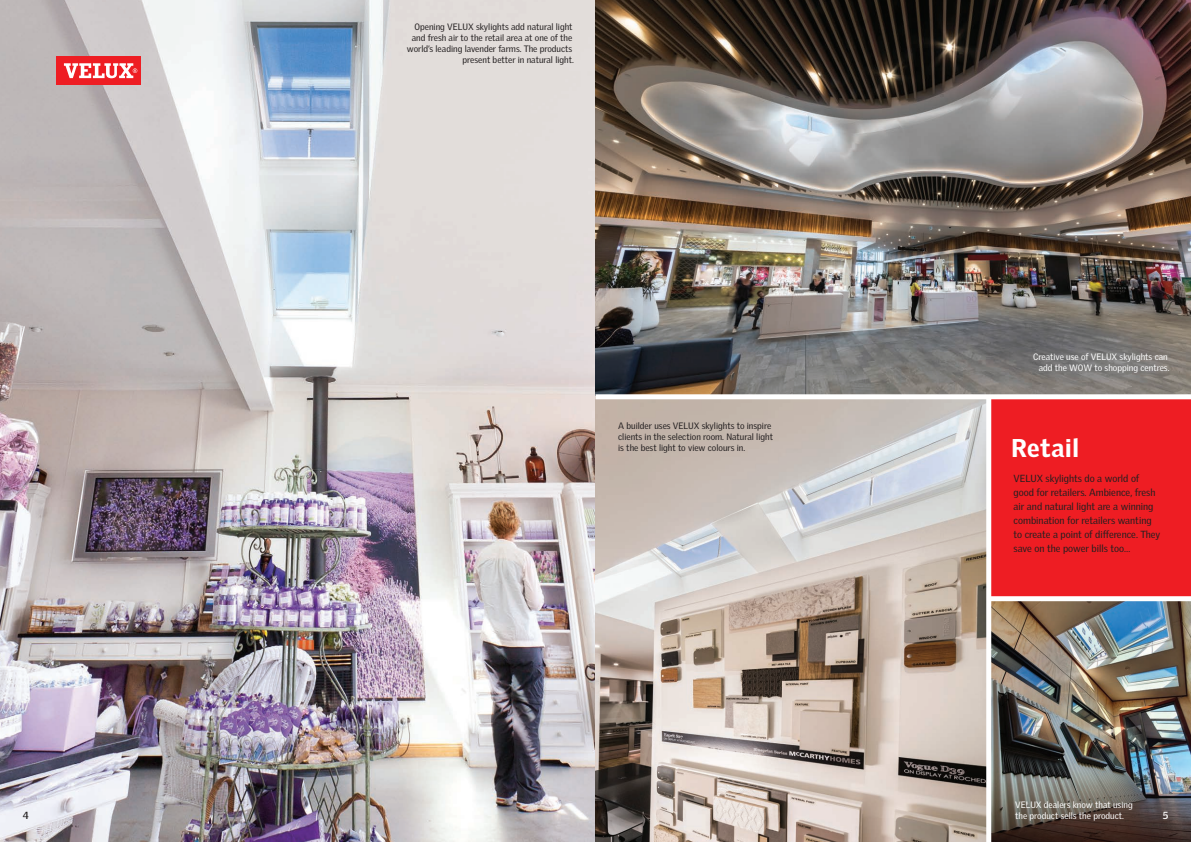
<style>
.page{position:relative;width:1191px;height:842px;background:#fff}
.page>*{position:absolute;margin:0;border:0;box-sizing:border-box;transform-origin:0 0}
.t1{font:900 25px "Velux Gothic";letter-spacing:.03em;color:#fff}
.t2{font:10px/14px "Velux Gothic";color:#231f20}
.t3{font:700 10px "Velux Gothic";color:#231f20}
.t4{font:700 10px "Velux Gothic";color:#fff}
.t5{font:9px/11px "Velux Gothic";color:#231f20;text-align:right}
.t6{font:9px/11px "Velux Gothic";color:#fff;text-align:right}
</style>
<div class="page">
<img style="left:991px;top:601px;width:200px;height:241px">
<img style="left:0;top:0;width:595px;height:842px">
<div style="left:991px;top:399px;width:200px;height:201px;background:#ee1d23"></div>
<img style="left:595px;top:0;width:596px;height:394px">
<img style="left:595px;top:399px;width:391px;height:443px">
<div style="left:988px;top:596px;width:203px;height:5px;background:#fff"></div>
<div style="left:57px;top:57px;width:84px;height:28px;background:#ee1d23"></div>
<svg style="left:64px;top:63px;width:73px;height:15px"></svg>
<p class="t5" style="left:407px;top:21px;width:169px">Opening VELUX skylights add natural light and fresh air to the retail area at one of the world’s leading lavender farms. The products present better in natural light.</p>
<p class="t5" style="left:618px;top:420px;width:156px;text-align:left">A builder uses VELUX skylights to inspire clients in the selection room. Natural light is the best light to view colours in.</p>
<p class="t6" style="left:1033px;top:351px;width:138px">Creative use of VELUX skylights can add the WOW to shopping centres.</p>
<p class="t1" style="left:1011px;top:432px;width:69px">Retail</p>
<p class="t2" style="left:1013px;top:471px;width:148px">VELUX skylights do a world of good for retailers. Ambience, fresh air and natural light are a winning combination for retailers wanting to create a point of difference. They save on the power bills too…</p>
<p class="t6" style="left:1015px;top:799px;width:119px;text-align:left">VELUX dealers know that using the product sells the product.</p>
<p class="t3" style="left:23px;top:809px;width:7px">4</p>
<p class="t4" style="left:1162px;top:809px;width:7px">5</p>
</div>
